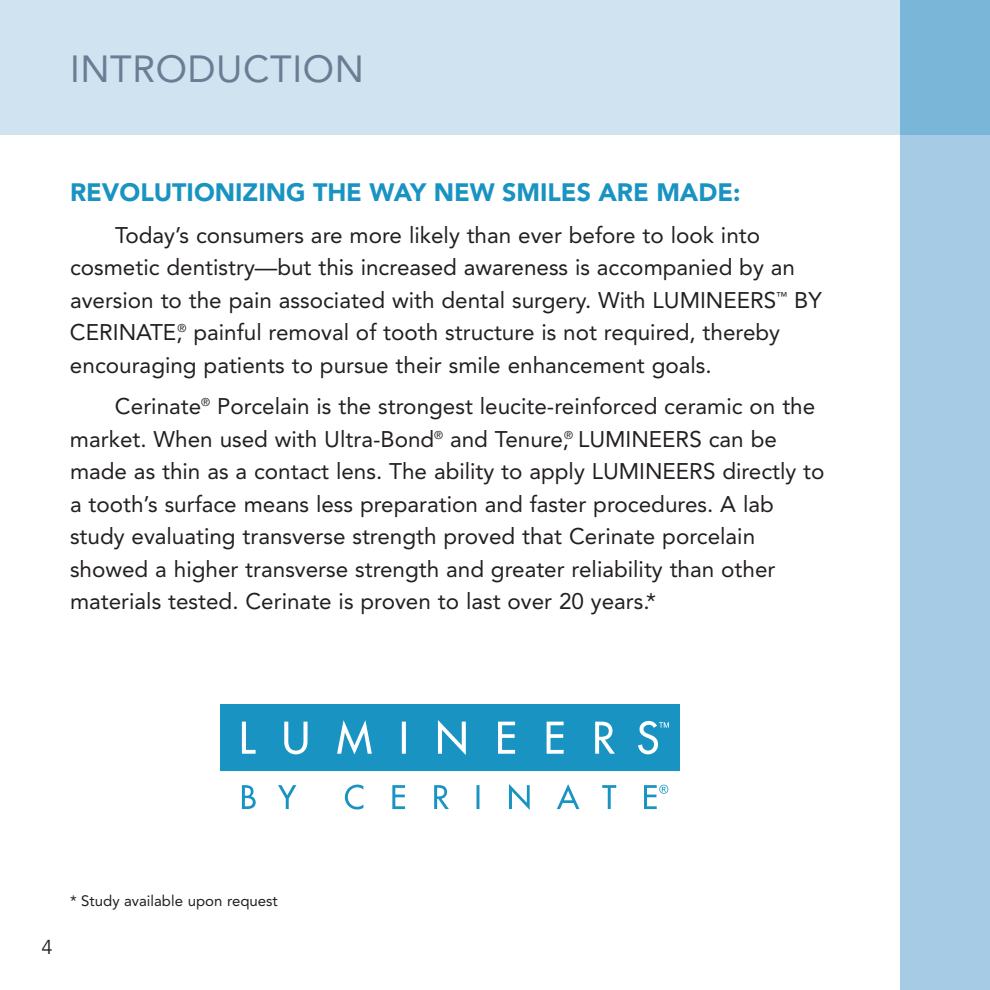
<style>
.page{position:relative;width:990px;height:990px;background:#fff}
.page>*{position:absolute;margin:0;border:0;box-sizing:border-box;transform-origin:0 0}
.t1{font:37.5px "Avenir";letter-spacing:.015em;color:#6a7d94}
.t2{font:900 25px "Avenir";color:#1993c1}
.t3{font:22.5px/32.5px "Avenir";color:#231f20}
.t4{font:20px "Avenir";color:#231f20}
.t5{font:15px "Avenir";color:#231f20}
</style>
<div class="page">
<div style="left:0;top:0;width:990px;height:135px;background:#cfe3f0"></div>
<div style="left:900px;top:0;width:90px;height:990px;background:#a5cce4"></div>
<div style="left:900px;top:0;width:90px;height:135px;background:#7ab6d7"></div>
<img style="left:220px;top:705px;width:459px;height:105px">
<h1 class="t1" style="left:70px;top:54px;width:295px">INTRODUCTION</h1>
<p class="t2" style="left:70px;top:182px;width:672px">REVOLUTIONIZING THE WAY NEW SMILES ARE MADE:</p>
<p class="t3" style="left:70px;top:221px;width:753px;text-indent:45px">Today’s consumers are more likely than ever before to look into cosmetic dentistry—but this increased awareness is accompanied by an aversion to the pain associated with dental surgery. With LUMINEERS<sup>™</sup> BY CERINATE,<sup>®</sup> painful removal of tooth structure is not required, thereby encouraging patients to pursue their smile enhancement goals.</p>
<p class="t3" style="left:70px;top:392px;width:756px;text-indent:45px">Cerinate<sup>®</sup> Porcelain is the strongest leucite-reinforced ceramic on the market. When used with Ultra-Bond<sup>®</sup> and Tenure,<sup>®</sup> LUMINEERS can be made as thin as a contact lens. The ability to apply LUMINEERS directly to a tooth’s surface means less preparation and faster procedures. A lab study evaluating transverse strength proved that Cerinate porcelain showed a higher transverse strength and greater reliability than other materials tested. Cerinate is proven to last over 20 years.*</p>
<p class="t4" style="left:42px;top:938px;width:13px">4</p>
<p class="t5" style="left:70px;top:895px;width:209px">* Study available upon request</p>
</div>
